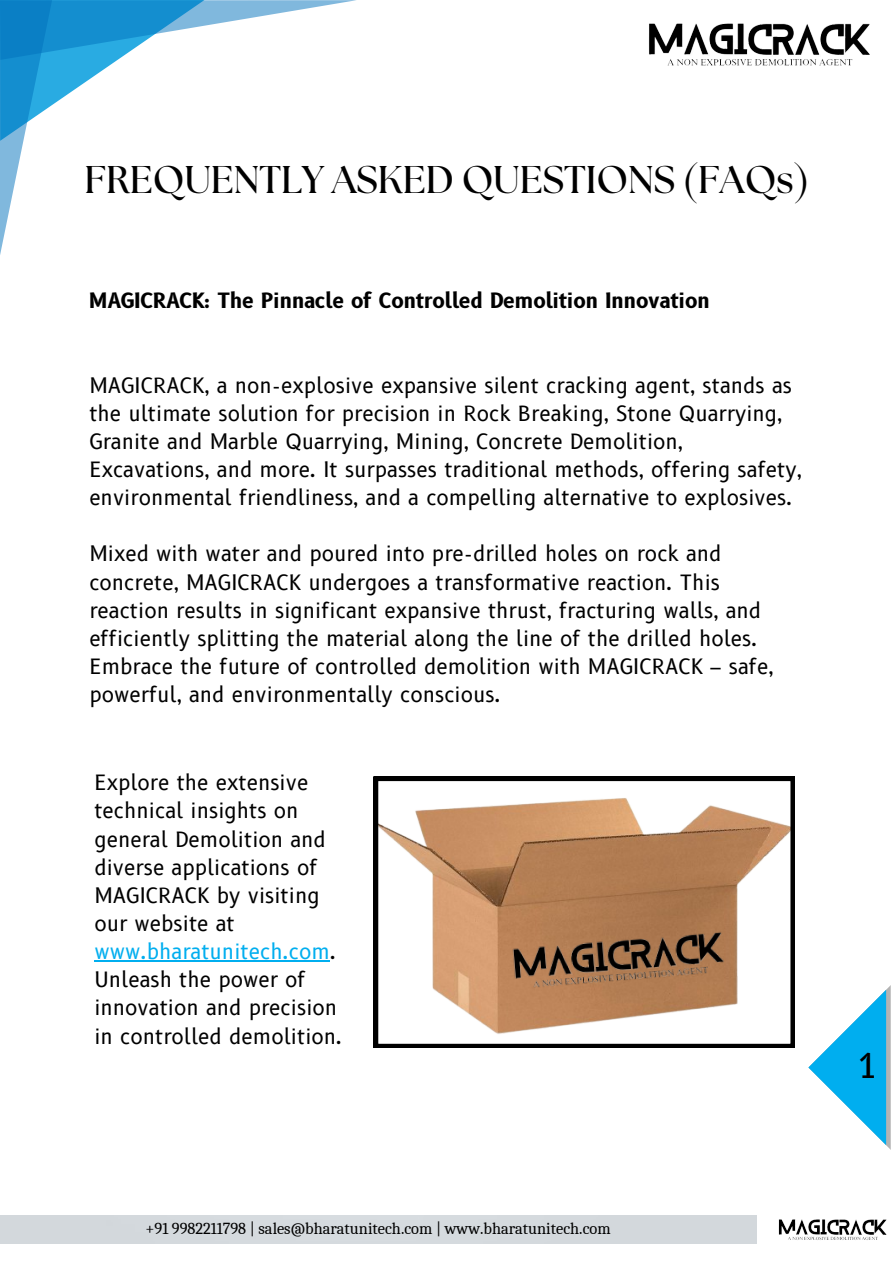
<style>
.page{position:relative;width:893px;height:1264px;background:#fff}
.page>*{position:absolute;margin:0;border:0;box-sizing:border-box;transform-origin:0 0}
.t1{font:700 38.55px "The Seasons";color:#000}
.t2{font:33px "B612";color:#000}
.t3{font:20.55px/28.2px "B612";color:#000}
.t4{font:700 20.55px "B612";color:#000}
.t5{font:16.35px "Caladea";color:#000}
.s1{color:#00aeef}
</style>
<div class="page">
<img style="left:778px;top:1219px;width:109px;height:21px">
<svg style="left:0;top:0;width:356px;height:255px"></svg>
<svg style="left:808px;top:985px;width:83px;height:165px"></svg>
<img style="left:649px;top:23px;width:221px;height:43px">
<hr style="left:94px;top:960px;width:236px;height:1px;background:#00aeef">
<svg style="left:374px;top:776px;width:420px;height:271px"></svg>
<img style="left:505px;top:923px;width:229px;height:75px">
<p class="t1" style="left:84px;top:162px;width:726px">FREQUENTLY ASKED QUESTIONS (FAQs)</p>
<h1 class="t4" style="left:89px;top:288px;width:622px">MAGICRACK: The Pinnacle of Controlled Demolition Innovation</h1>
<h2 class="t3" style="left:89px;top:371px;width:714px">MAGICRACK, a non-explosive expansive silent cracking agent, stands as the ultimate solution for precision in Rock Breaking, Stone Quarrying, Granite and Marble Quarrying, Mining, Concrete Demolition, Excavations, and more. It surpasses traditional methods, offering safety, environmental friendliness, and a compelling alternative to explosives.</h2>
<h3 class="t3" style="left:89px;top:540px;width:685px">Mixed with water and poured into pre-drilled holes on rock and concrete, MAGICRACK undergoes a transformative reaction. This reaction results in significant expansive thrust, fracturing walls, and efficiently splitting the material along the line of the drilled holes.<br>Embrace the future of controlled demolition with MAGICRACK – safe, powerful, and environmentally conscious.</h3>
<p class="t3" style="left:94px;top:769px;width:249px">Explore the extensive technical insights on general Demolition and diverse applications of<br>MAGICRACK by visiting our website at <span class="s1">www.bharatunitech.com</span>.<br>Unleash the power of innovation and precision in controlled demolition.</p>
<h3 class="t2" style="left:856px;top:1046px;width:23px">1</h3>
<h3 class="t5" style="left:145px;top:1219px;width:466px">+91 9982211798 | sales@bharatunitech.com | www.bharatunitech.com</h3>
</div>
